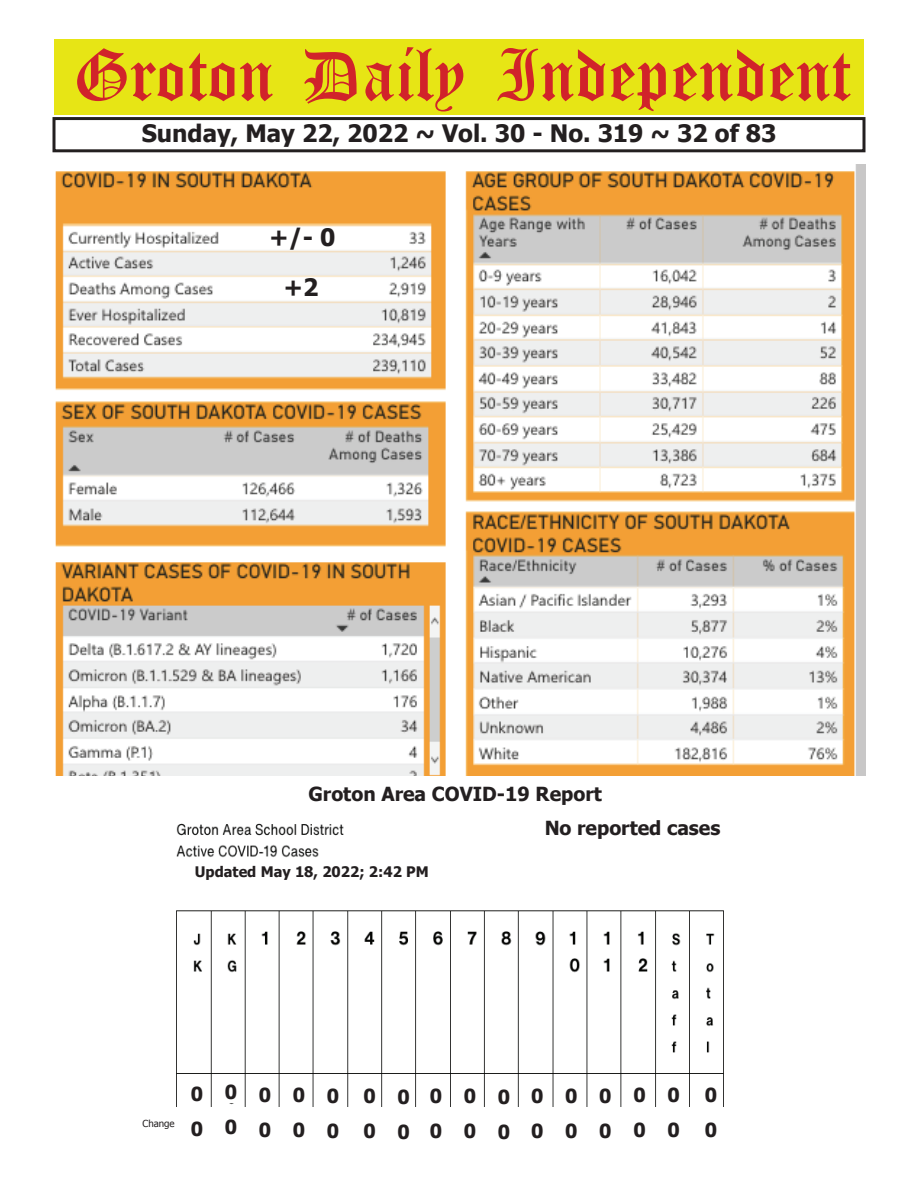
<style>
.page{position:relative;width:918px;height:1188px;background:#fff}
.page>*{position:absolute;margin:0;border:0;box-sizing:border-box;transform-origin:0 0}
.t1{font:54px "Old English Five";color:#d1232a}
.t2{font:700 24px/49.9px "Tahoma";color:#231f20;text-align:center}
.t3{font:700 19.35px/34.7px "Tahoma";color:#231f20}
.t4{font:700 19.35px "Tahoma";letter-spacing:1.12em;color:#231f20}
.t5{font:700 14.55px "Tahoma";color:#231f20}
.t6{font:9.75px "Tahoma";letter-spacing:-.005em;color:#231f20}
</style>
<div class="page">
<div style="left:52px;top:117px;width:814px;height:35px;border:3px solid #231f20"></div>
<div style="left:54px;top:40px;width:810px;height:75px;background:#e7e515"></div>
<img style="left:55px;top:164px;width:810px;height:612px">
<img style="left:176px;top:823px;width:548px;height:283px">
<div style="left:663px;top:1085px;width:21px;height:21px;background:#fff"></div>
<div style="left:701px;top:1085px;width:21px;height:21px;background:#fff"></div>
<div style="left:288px;top:1085px;width:21px;height:21px;background:#fff"></div>
<div style="left:322px;top:1086px;width:21px;height:21px;background:#fff"></div>
<div style="left:393px;top:1087px;width:21px;height:21px;background:#fff"></div>
<div style="left:425px;top:1086px;width:21px;height:21px;background:#fff"></div>
<div style="left:595px;top:1086px;width:21px;height:21px;background:#fff"></div>
<div style="left:173px;top:862px;width:248px;height:25px;background:#fff"></div>
<div style="left:561px;top:1086px;width:21px;height:21px;background:#fff"></div>
<div style="left:254px;top:1085px;width:21px;height:21px;background:#fff"></div>
<div style="left:459px;top:1086px;width:21px;height:21px;background:#fff"></div>
<div style="left:527px;top:1086px;width:21px;height:21px;background:#fff"></div>
<div style="left:493px;top:1087px;width:21px;height:21px;background:#fff"></div>
<div style="left:359px;top:1086px;width:21px;height:21px;background:#fff"></div>
<div style="left:220px;top:1082px;width:21px;height:21px;background:#fff"></div>
<div style="left:629px;top:1085px;width:21px;height:21px;background:#fff"></div>
<div style="left:186px;top:1084px;width:21px;height:21px;background:#fff"></div>
<h1 class="t1" style="left:73px;top:50px;width:779px">Groton Daily Independent</h1>
<p class="t2" style="left:142px;top:107px;width:636px">Sunday, May 22, 2022 ~ Vol. 30 - No. 319 ~ 32 of 83</p>
<p class="t2" style="left:269px;top:211px;width:68px">+/- 0 +2</p>
<p class="t3" style="left:309px;top:776px;width:295px">Groton Area COVID-19 Report</p>
<p class="t5" style="left:195px;top:861px;width:235px">Updated May 18, 2022; 2:42 PM</p>
<p class="t3" style="left:545px;top:810px;width:177px">No reported cases</p>
<p class="t6" style="left:143px;top:1117px;width:33px">Change</p>
<p class="t3" style="left:191px;top:1076px;width:14px">0<br>0</p>
<p class="t3" style="left:225px;top:1075px;width:48px">0 0</p>
<p class="t3" style="left:364px;top:1078px;width:14px">0</p>
<p class="t3" style="left:464px;top:1078px;width:115px">0000</p>
<p class="t3" style="left:633px;top:1076px;width:14px">0</p>
<p class="t3" style="left:225px;top:1111px;width:116px">0000</p>
<p class="t4" style="left:364px;top:1117px;width:318px">0000000000</p>
<p class="t3" style="left:705px;top:1112px;width:14px">0</p>
<p class="t3" style="left:293px;top:1077px;width:48px">0 0</p>
<p class="t3" style="left:398px;top:1078px;width:46px">0 0</p>
<p class="t3" style="left:599px;top:1078px;width:14px">0</p>
<p class="t3" style="left:667px;top:1077px;width:14px">0</p>
<p class="t3" style="left:705px;top:1077px;width:14px">0</p>
</div>
